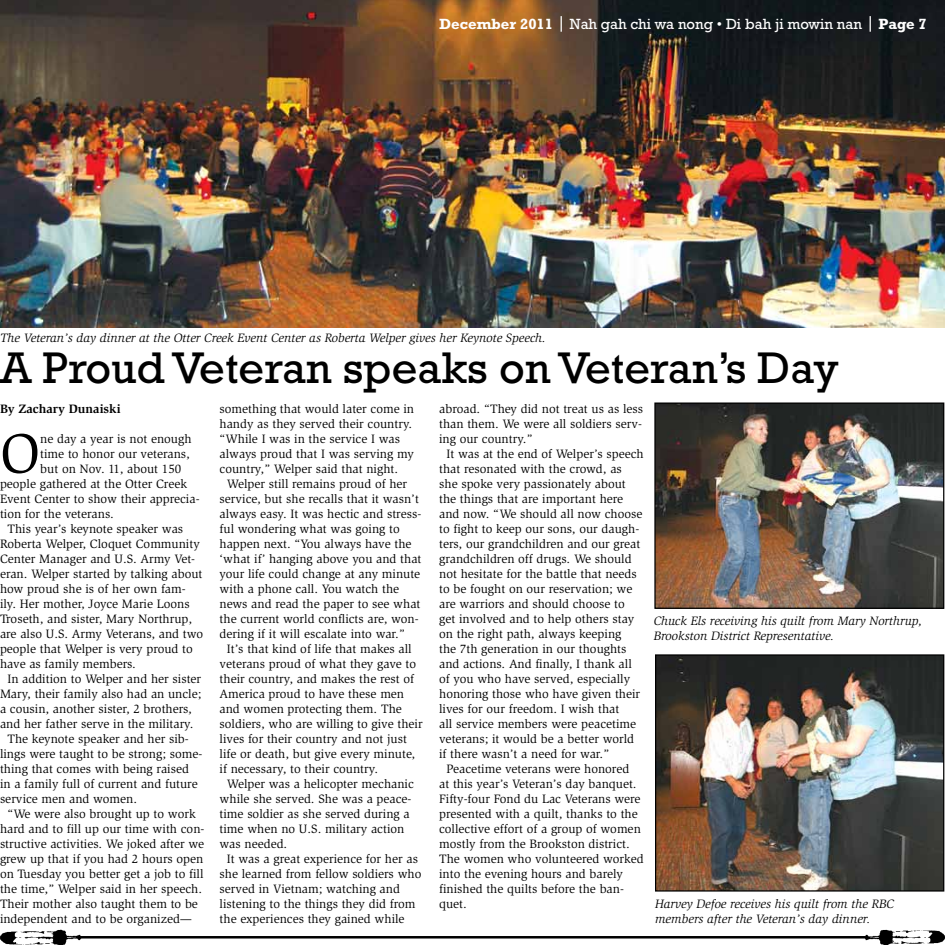
<style>
.page{position:relative;width:945px;height:945px;background:#fff}
.page>*{position:absolute;margin:0;border:0;box-sizing:border-box;transform-origin:0 0}
.t1{font:57.25px "Slimbach Std";color:#000}
.t2{font:45px "Rockwell Std";color:#000}
.t3{font:15px "Rockwell Std";color:#fff}
.t4{font:12.5px "Slimbach Std";color:#000}
.t5{font:italic 12.5px/15px "Slimbach Std";color:#000}
.t6{font:700 12.5px "Slimbach Std";color:#000}
.s1{font-weight:700}
.s2{font-size:17.5px}
</style>
<div class="page">
<img style="left:0;top:0;width:945px;height:328px">
<img style="left:0;top:929px;width:81px;height:16px">
<img style="left:865px;top:929px;width:80px;height:16px">
<hr style="left:79px;top:936px;width:787px;height:3px;background:#000">
<img style="left:657px;top:656px;width:285px;height:234px">
<div style="left:655px;top:654px;width:289px;height:238px;border:1px solid #000"></div>
<img style="left:656px;top:404px;width:286px;height:203px">
<div style="left:654px;top:402px;width:290px;height:207px;border:1px solid #000"></div>
<p class="t3" style="left:439px;top:15px;width:489px"><span class="s1">December 2011</span> <span class="s2">|</span> Nah gah chi wa nong • Di bah ji mowin nan <span class="s2">|</span> <span class="s1">Page 7</span></p>
<p class="t5" style="left:0;top:330px;width:547px">The Veteran’s day dinner at the Otter Creek Event Center as Roberta Welper gives her Keynote Speech.</p>
<h2 class="t2" style="left:0;top:342px;width:840px">A Proud Veteran speaks on Veteran’s Day</h2>
<p class="t6" style="left:0;top:401px;width:122px">By Zachary Dunaiski</p>
<h1 class="t1" style="left:0;top:421px;width:42px">O</h1>
<p class="t4" style="left:40px;top:431px;width:153px">ne day a year is not enough</p>
<p class="t4" style="left:40px;top:446px;width:151px">time to honor our veterans,</p>
<p class="t4" style="left:40px;top:461px;width:142px">but on Nov. 11, about 150</p>
<p class="t4" style="left:0;top:476px;width:189px">people gathered at the Otter Creek</p>
<p class="t4" style="left:0;top:491px;width:201px">Event Center to show their apprecia-</p>
<p class="t4" style="left:0;top:506px;width:115px">tion for the veterans.</p>
<p class="t4" style="left:7px;top:521px;width:177px">This year’s keynote speaker was</p>
<p class="t4" style="left:0;top:536px;width:201px">Roberta Welper, Cloquet Community</p>
<p class="t4" style="left:0;top:551px;width:197px">Center Manager and U.S. Army Vet-</p>
<p class="t4" style="left:0;top:566px;width:204px">eran. Welper started by talking about</p>
<p class="t4" style="left:0;top:581px;width:187px">how proud she is of her own fam-</p>
<p class="t4" style="left:0;top:596px;width:191px">ily. Her mother, Joyce Marie Loons</p>
<p class="t4" style="left:0;top:611px;width:194px">Troseth, and sister, Mary Northrup,</p>
<p class="t4" style="left:0;top:626px;width:205px">are also U.S. Army Veterans, and two</p>
<p class="t4" style="left:0;top:641px;width:194px">people that Welper is very proud to</p>
<p class="t4" style="left:0;top:656px;width:138px">have as family members.</p>
<p class="t4" style="left:7px;top:671px;width:195px">In addition to Welper and her sister</p>
<p class="t4" style="left:0;top:686px;width:203px">Mary, their family also had an uncle;</p>
<p class="t4" style="left:0;top:701px;width:194px">a cousin, another sister, 2 brothers,</p>
<p class="t4" style="left:0;top:716px;width:195px">and her father serve in the military.</p>
<p class="t4" style="left:7px;top:731px;width:183px">The keynote speaker and her sib-</p>
<p class="t4" style="left:0;top:746px;width:204px">lings were taught to be strong; some-</p>
<p class="t4" style="left:0;top:761px;width:190px">thing that comes with being raised</p>
<p class="t4" style="left:0;top:776px;width:199px">in a family full of current and future</p>
<p class="t4" style="left:0;top:791px;width:139px">service men and women.</p>
<p class="t4" style="left:7px;top:806px;width:190px">“We were also brought up to work</p>
<p class="t4" style="left:0;top:821px;width:206px">hard and to fill up our time with con-</p>
<p class="t4" style="left:0;top:836px;width:206px">structive activities. We joked after we</p>
<p class="t4" style="left:0;top:851px;width:205px">grew up that if you had 2 hours open</p>
<p class="t4" style="left:0;top:866px;width:205px">on Tuesday you better get a job to fill</p>
<p class="t4" style="left:0;top:881px;width:204px">the time,” Welper said in her speech.</p>
<p class="t4" style="left:0;top:896px;width:199px">Their mother also taught them to be</p>
<p class="t4" style="left:0;top:911px;width:194px">independent and to be organized—</p>
<p class="t4" style="left:220px;top:401px;width:196px">something that would later come in</p>
<p class="t4" style="left:220px;top:416px;width:194px">handy as they served their country.</p>
<p class="t4" style="left:220px;top:431px;width:182px">“While I was in the service I was</p>
<p class="t4" style="left:220px;top:446px;width:196px">always proud that I was serving my</p>
<p class="t4" style="left:220px;top:461px;width:180px">country,” Welper said that night.</p>
<p class="t4" style="left:227px;top:476px;width:182px">Welper still remains proud of her</p>
<p class="t4" style="left:220px;top:491px;width:201px">service, but she recalls that it wasn’t</p>
<p class="t4" style="left:220px;top:506px;width:203px">always easy. It was hectic and stress-</p>
<p class="t4" style="left:220px;top:521px;width:182px">ful wondering what was going to</p>
<p class="t4" style="left:220px;top:536px;width:193px">happen next. “You always have the</p>
<p class="t4" style="left:220px;top:551px;width:203px">‘what if’ hanging above you and that</p>
<p class="t4" style="left:220px;top:566px;width:202px">your life could change at any minute</p>
<p class="t4" style="left:220px;top:581px;width:181px">with a phone call. You watch the</p>
<p class="t4" style="left:220px;top:596px;width:202px">news and read the paper to see what</p>
<p class="t4" style="left:220px;top:611px;width:201px">the current world conflicts are, won-</p>
<p class="t4" style="left:220px;top:626px;width:187px">dering if it will escalate into war.”</p>
<p class="t4" style="left:227px;top:641px;width:186px">It’s that kind of life that makes all</p>
<p class="t4" style="left:220px;top:656px;width:198px">veterans proud of what they gave to</p>
<p class="t4" style="left:220px;top:671px;width:196px">their country, and makes the rest of</p>
<p class="t4" style="left:220px;top:686px;width:186px">America proud to have these men</p>
<p class="t4" style="left:220px;top:701px;width:184px">and women protecting them. The</p>
<p class="t4" style="left:220px;top:716px;width:205px">soldiers, who are willing to give their</p>
<p class="t4" style="left:220px;top:731px;width:189px">lives for their country and not just</p>
<p class="t4" style="left:220px;top:746px;width:197px">life or death, but give every minute,</p>
<p class="t4" style="left:220px;top:761px;width:160px">if necessary, to their country.</p>
<p class="t4" style="left:227px;top:776px;width:188px">Welper was a helicopter mechanic</p>
<p class="t4" style="left:220px;top:791px;width:193px">while she served. She was a peace-</p>
<p class="t4" style="left:220px;top:806px;width:192px">time soldier as she served during a</p>
<p class="t4" style="left:220px;top:821px;width:186px">time when no U.S. military action</p>
<p class="t4" style="left:220px;top:836px;width:69px">was needed.</p>
<p class="t4" style="left:227px;top:851px;width:193px">It was a great experience for her as</p>
<p class="t4" style="left:220px;top:866px;width:203px">she learned from fellow soldiers who</p>
<p class="t4" style="left:220px;top:881px;width:182px">served in Vietnam; watching and</p>
<p class="t4" style="left:220px;top:896px;width:197px">listening to the things they did from</p>
<p class="t4" style="left:220px;top:911px;width:187px">the experiences they gained while</p>
<p class="t4" style="left:439px;top:401px;width:205px">abroad. “They did not treat us as less</p>
<p class="t4" style="left:439px;top:416px;width:204px">than them. We were all soldiers serv-</p>
<p class="t4" style="left:439px;top:431px;width:95px">ing our country.”</p>
<p class="t4" style="left:447px;top:446px;width:199px">It was at the end of Welper’s speech</p>
<p class="t4" style="left:439px;top:461px;width:184px">that resonated with the crowd, as</p>
<p class="t4" style="left:439px;top:476px;width:188px">she spoke very passionately about</p>
<p class="t4" style="left:439px;top:491px;width:186px">the things that are important here</p>
<p class="t4" style="left:439px;top:506px;width:205px">and now. “We should all now choose</p>
<p class="t4" style="left:439px;top:521px;width:202px">to fight to keep our sons, our daugh-</p>
<p class="t4" style="left:439px;top:536px;width:203px">ters, our grandchildren and our great</p>
<p class="t4" style="left:439px;top:551px;width:194px">grandchildren off drugs. We should</p>
<p class="t4" style="left:439px;top:566px;width:199px">not hesitate for the battle that needs</p>
<p class="t4" style="left:439px;top:581px;width:195px">to be fought on our reservation; we</p>
<p class="t4" style="left:439px;top:596px;width:187px">are warriors and should choose to</p>
<p class="t4" style="left:439px;top:611px;width:196px">get involved and to help others stay</p>
<p class="t4" style="left:439px;top:626px;width:184px">on the right path, always keeping</p>
<p class="t4" style="left:439px;top:641px;width:189px">the 7th generation in our thoughts</p>
<p class="t4" style="left:439px;top:656px;width:194px">and actions. And finally, I thank all</p>
<p class="t4" style="left:439px;top:671px;width:193px">of you who have served, especially</p>
<p class="t4" style="left:439px;top:686px;width:203px">honoring those who have given their</p>
<p class="t4" style="left:439px;top:701px;width:182px">lives for our freedom. I wish that</p>
<p class="t4" style="left:439px;top:716px;width:199px">all service members were peacetime</p>
<p class="t4" style="left:439px;top:731px;width:196px">veterans; it would be a better world</p>
<p class="t4" style="left:439px;top:746px;width:172px">if there wasn’t a need for war.”</p>
<p class="t4" style="left:447px;top:761px;width:184px">Peacetime veterans were honored</p>
<p class="t4" style="left:439px;top:776px;width:199px">at this year’s Veteran’s day banquet.</p>
<p class="t4" style="left:439px;top:791px;width:203px">Fifty-four Fond du Lac Veterans were</p>
<p class="t4" style="left:439px;top:806px;width:200px">presented with a quilt, thanks to the</p>
<p class="t4" style="left:439px;top:821px;width:203px">collective effort of a group of women</p>
<p class="t4" style="left:439px;top:836px;width:192px">mostly from the Brookston district.</p>
<p class="t4" style="left:439px;top:851px;width:206px">The women who volunteered worked</p>
<p class="t4" style="left:439px;top:866px;width:185px">into the evening hours and barely</p>
<p class="t4" style="left:439px;top:881px;width:186px">finished the quilts before the ban-</p>
<p class="t4" style="left:439px;top:896px;width:29px">quet.</p>
<p class="t5" style="left:654px;top:614px;width:270px">Chuck Els receiving his quilt from Mary Northrup,<br>Brookston District Representative.</p>
<p class="t5" style="left:655px;top:896px;width:240px">Harvey Defoe receives his quilt from the RBC members after the Veteran’s day dinner.</p>
</div>
